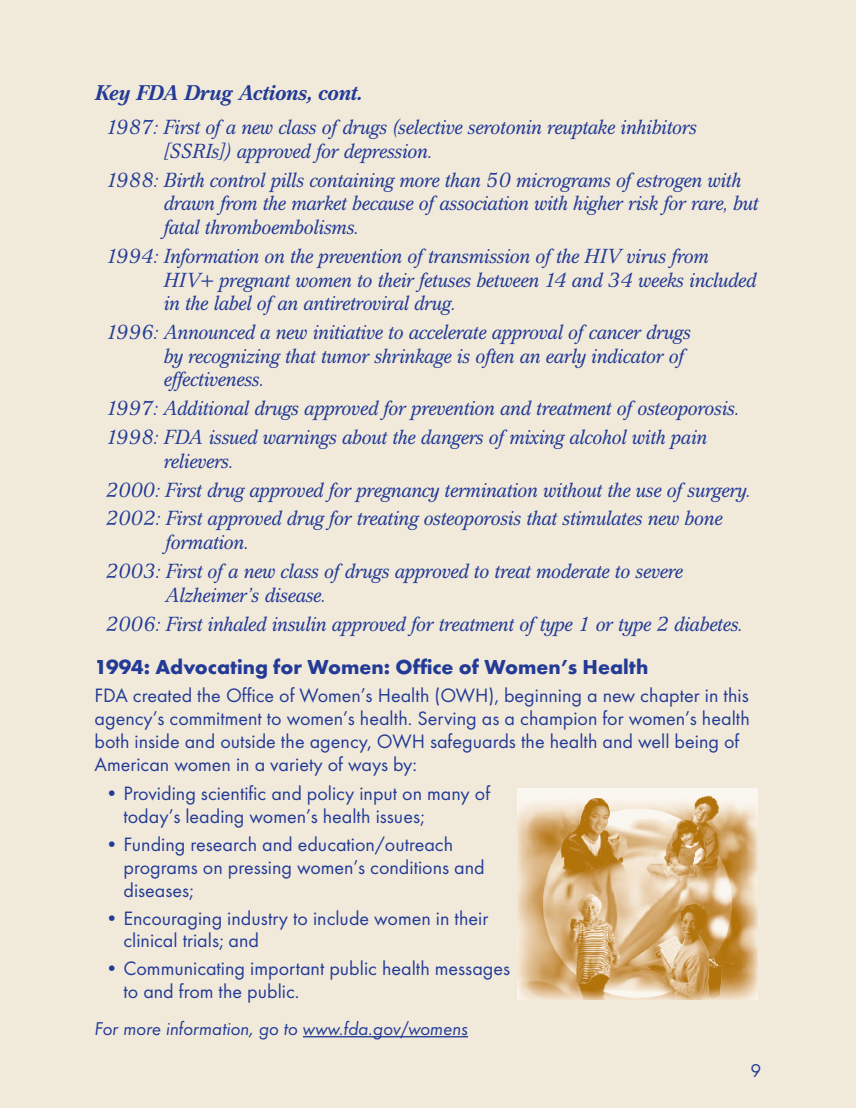
<style>
.page{position:relative;width:856px;height:1108px;background:#f1eadb}
.page>*{position:absolute;margin:0;border:0;box-sizing:border-box;transform-origin:0 0}
.Bold_title{font:700 21px "Futura T";color:#233b96}
.Italic_bold_serif{font:italic 700 21px "Cremona";color:#233b96}
.Italic_Serif_bullet{font:italic 20.12px/23.6px "Cremona";color:#233b96}
.bullets{font:20.12px/22.8px "Futura T";color:#233b96}
.Footnote{font:italic 19.25px "Futura T";color:#233b96}
.t1{font:19.25px "Futura T";color:#233b96}
</style>
<div class="page">
<hr style="left:303px;top:1036px;width:165px;height:1px;background:#233b96">
<img style="left:517px;top:788px;width:240px;height:211px">
<h2 class="Italic_bold_serif" style="left:94px;top:81px;width:268px">Key FDA Drug Actions, cont.</h2>
<p class="Italic_Serif_bullet" style="left:163px;top:116px;width:535px;text-indent:-58px">1987: First of a new class of drugs (selective serotonin reuptake inhibitors [SSRIs]) approved for depression.</p>
<p class="Italic_Serif_bullet" style="left:163px;top:168px;width:596px;text-indent:-58px">1988: Birth control pills containing more than 50 micrograms of estrogen with drawn from the market because of association with higher risk for rare, but fatal thromboembolisms.</p>
<p class="Italic_Serif_bullet" style="left:163px;top:244px;width:594px;text-indent:-58px">1994: Information on the prevention of transmission of the HIV virus from<br>HIV+ pregnant women to their fetuses between 14 and 34 weeks included in the label of an antiretroviral drug.</p>
<p class="Italic_Serif_bullet" style="left:163px;top:320px;width:528px;text-indent:-58px">1996: Announced a new initiative to accelerate approval of cancer drugs by recognizing that tumor shrinkage is often an early indicator of effectiveness.</p>
<p class="Italic_Serif_bullet" style="left:105px;top:397px;width:635px">1997: Additional drugs approved for prevention and treatment of osteoporosis.</p>
<p class="Italic_Serif_bullet" style="left:163px;top:425px;width:545px;text-indent:-58px">1998: FDA issued warnings about the dangers of mixing alcohol with pain relievers.</p>
<p class="Italic_Serif_bullet" style="left:105px;top:478px;width:646px">2000: First drug approved for pregnancy termination without the use of surgery.</p>
<p class="Italic_Serif_bullet" style="left:165px;top:507px;width:558px;text-indent:-60px">2002: First approved drug for treating osteoporosis that stimulates new bone formation.</p>
<p class="Italic_Serif_bullet" style="left:165px;top:559px;width:519px;text-indent:-60px">2003: First of a new class of drugs approved to treat moderate to severe<br>Alzheimer’s disease.</p>
<p class="Italic_Serif_bullet" style="left:105px;top:612px;width:638px">2006: First inhaled insulin approved for treatment of type 1 or type 2 diabetes.</p>
<h1 class="Bold_title" style="left:94px;top:655px;width:555px">1994: Advocating for Women: Office of Women’s Health</h1>
<p class="bullets" style="left:94px;top:684px;width:657px">FDA created the Office of Women’s Health (OWH), beginning a new chapter in this agency’s commitment to women’s health. Serving as a champion for women’s health both inside and outside the agency, OWH safeguards the health and well being of American women in a variety of ways by:</p>
<p class="bullets" style="left:123px;top:782px;width:368px;text-indent:-18px">• Providing scientific and policy input on many of today’s leading women’s health issues;</p>
<p class="bullets" style="left:123px;top:833px;width:363px;text-indent:-18px">• Funding research and education/outreach programs on pressing women’s conditions and diseases;</p>
<p class="bullets" style="left:123px;top:906px;width:366px;text-indent:-18px">• Encouraging industry to include women in their clinical trials; and</p>
<p class="bullets" style="left:123px;top:957px;width:388px;text-indent:-18px">• Communicating important public health messages to and from the public.</p>
<p class="Footnote" style="left:94px;top:1017px;width:375px">For more information, go to www.fda.gov/womens</p>
<p class="t1" style="left:750px;top:1059px;width:12px">9</p>
</div>
